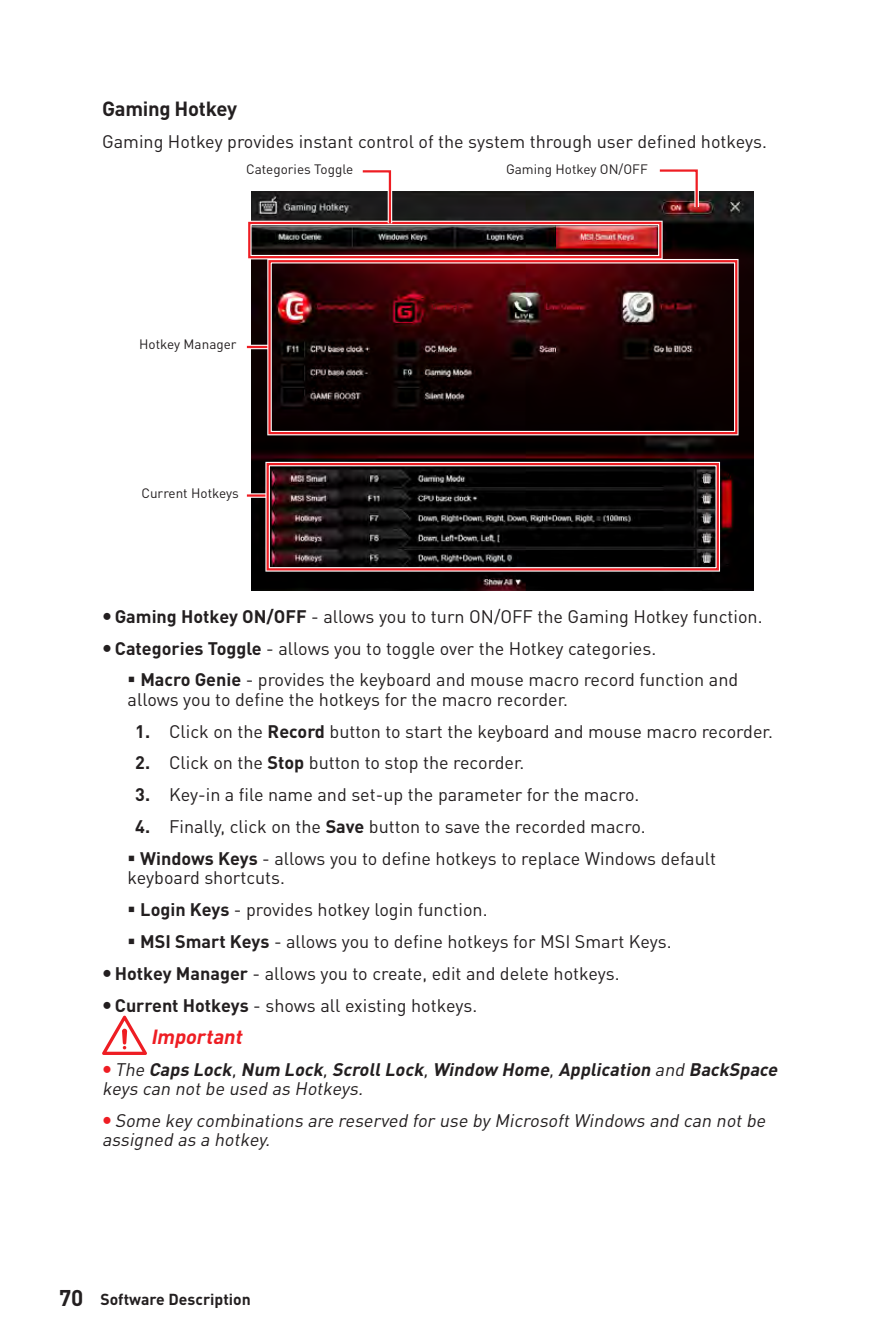
<style>
.page{position:relative;width:893px;height:1340px;background:#fff}
.page>*{position:absolute;margin:0;border:0;box-sizing:border-box;transform-origin:0 0}
.t1{font:700 20.25px "DIN Pro";letter-spacing:-.015em;color:#231f20}
.t2{font:italic 700 20.25px "DIN Pro";color:#ee1d23}
.t3{font:18px/31.9px "DIN Pro";color:#231f20}
.t4{font:italic 700 18px/19.1px "DIN Pro";color:#231f20}
.t5{font:italic 18px/19.1px "DIN Pro";color:#231f20}
.t6{font:700 15.75px "DIN Pro";color:#231f20}
.t7{font:13.5px "DIN Pro";color:#231f20}
.s1{font-weight:700}
.s2{font-weight:400}
.s3{font-size:22.5px}
</style>
<div class="page">
<img style="left:252px;top:192px;width:502px;height:399px">
<svg style="left:655px;top:169px;width:46px;height:42px"></svg>
<hr style="left:247px;top:345px;width:23px;height:4px;background:#fce2e2">
<hr style="left:247px;top:346px;width:23px;height:2px;background:#ee1d23">
<div style="left:247px;top:493px;width:22px;height:5px;background:#f36368"></div>
<hr style="left:247px;top:494px;width:22px;height:2px;background:#ee1d23">
<div style="left:247px;top:221px;width:416px;height:38px;border:4px solid #fff"></div>
<div style="left:248px;top:222px;width:413px;height:36px;border:2px solid #ee1d23"></div>
<div style="left:267px;top:259px;width:471px;height:176px;border:4px solid #fff"></div>
<div style="left:268px;top:260px;width:469px;height:174px;border:2px solid #ee1d23"></div>
<div style="left:265px;top:462px;width:455px;height:109px;border:4px solid #fff"></div>
<div style="left:267px;top:463px;width:452px;height:107px;border:2px solid #ee1d23"></div>
<svg style="left:358px;top:170px;width:36px;height:58px"></svg>
<svg style="left:102px;top:1015px;width:45px;height:39px"></svg>
<p class="t1" style="left:102px;top:95px;width:137px">Gaming Hotkey</p>
<p class="t3" style="left:102px;top:125px;width:666px">Gaming Hotkey provides instant control of the system through user defined hotkeys.</p>
<p class="t7" style="left:246px;top:160px;width:109px">Categories Toggle</p>
<p class="t7" style="left:506px;top:160px;width:143px">Gaming Hotkey ON/OFF</p>
<p class="t7" style="left:139px;top:335px;width:99px">Hotkey Manager</p>
<p class="t7" style="left:141px;top:484px;width:99px">Current Hotkeys</p>
<p class="t3" style="left:115px;top:599px;width:649px"><span class="s1">Gaming Hotkey ON/OFF</span> - allows you to turn ON/OFF the Gaming Hotkey function.<br><span class="s1">Categories Toggle</span> - allows you to toggle over the Hotkey categories.</p>
<p class="t3" style="left:128px;top:669px;width:612px;line-height:19.1px;text-indent:13px"><span class="s1">Macro Genie</span> - provides the keyboard and mouse macro record function and allows you to define the hotkeys for the macro recorder.</p>
<p class="t3" style="left:135px;top:714px;width:639px"><span class="s1">1.</span> Click on the <span class="s1">Record</span> button to start the keyboard and mouse macro recorder.</p>
<p class="t3" style="left:135px;top:746px;width:391px"><span class="s1">2.</span> Click on the <span class="s1">Stop</span> button to stop the recorder.</p>
<p class="t3" style="left:135px;top:778px;width:506px"><span class="s1">3.</span> Key-in a file name and set-up the parameter for the macro.</p>
<p class="t3" style="left:135px;top:810px;width:582px"><span class="s1">4.</span> Finally, click on the <span class="s1">Save</span> button to save the recorded macro.<br><span class="s1">Windows Keys</span> - allows you to define hotkeys to replace Windows default</p>
<p class="t3" style="left:128px;top:861px;width:159px">keyboard shortcuts.</p>
<p class="t3" style="left:140px;top:892px;width:349px"><span class="s1">Login Keys</span> - provides hotkey login function.</p>
<p class="t3" style="left:140px;top:924px;width:533px"><span class="s1">MSI Smart Keys</span> - allows you to define hotkeys for MSI Smart Keys.</p>
<p class="t3" style="left:115px;top:956px;width:506px"><span class="s1">Hotkey Manager</span> - allows you to create, edit and delete hotkeys.</p>
<p class="t3" style="left:115px;top:988px;width:364px"><span class="s1">Current Hotkeys</span> - shows all existing hotkeys.</p>
<p class="t2" style="left:151px;top:1022px;width:97px">Important</p>
<p class="t4" style="left:102px;top:1058px;width:681px;text-indent:13px"><span class="s2">The</span> Caps Lock<span class="s2">,</span>Num Lock<span class="s2">,</span>ScrollLock<span class="s2">,</span>Window Home<span class="s2">,</span>Application <span class="s2">and</span> BackSpace <span class="s2">keys can notbe used as Hotkeys.</span></p>
<p class="t5" style="left:102px;top:1109px;width:669px;text-indent:13px">Some key combinations are reserved for use by MicrosoftWindows and can notbe assigned as a hotkey.</p>
<p class="t6" style="left:59px;top:1288px;width:193px"><span class="s3">70</span> Software Description</p>
</div>
